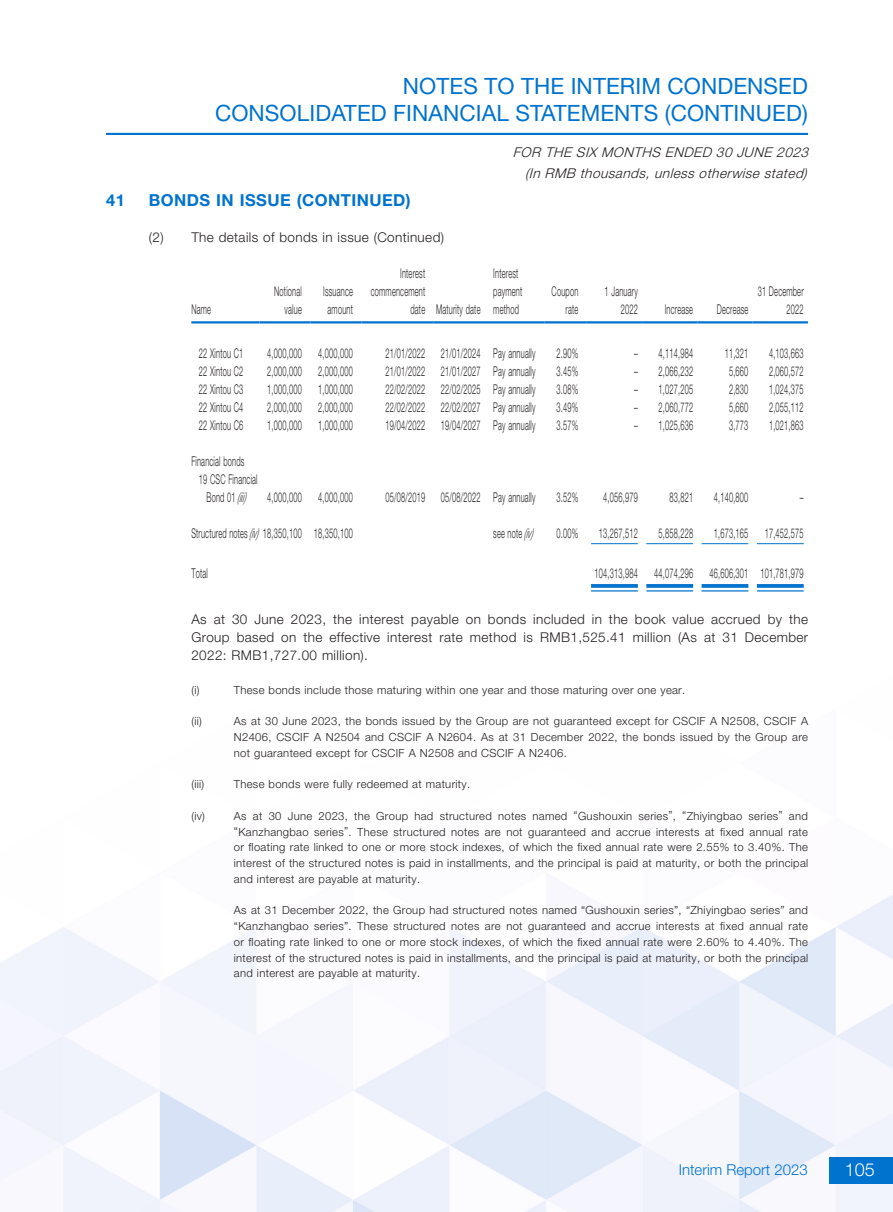
<style>
.page{position:relative;width:893px;height:1212px;background:#fff}
.page>*{position:absolute;margin:0;border:0;box-sizing:border-box;transform-origin:0 0}
.t1{font:22.5px/27px "Helvetica Neue LT Std";letter-spacing:.005em;color:#0073ce;text-align:right}
.t2{font:300 18px "Helvetica Neue LT Std";color:#fff}
.t3{font:700 16.5px "Helvetica Neue LT Std";letter-spacing:.03em;color:#0073ce}
.t4{font:300 15px "Helvetica Neue LT Std";color:#0073ce}
.t5{font:300 13.5px/18px "Helvetica Neue LT Std";letter-spacing:.03em;color:#231f20;text-align:right;scale:.55 1}
.t6{font:300 13.5px/18px "Helvetica Neue LT Std";letter-spacing:.03em;color:#231f20;text-align:justify}
.t7{font:italic 300 13.5px/21px "Helvetica Neue LT Std";color:#231f20;text-align:center}
.t8{font:300 11.25px/15.8px "Helvetica Neue LT Std";letter-spacing:.03em;color:#231f20;text-align:justify}
.s1{font-style:italic}
</style>
<div class="page">
<img style="left:0;top:132px;width:893px;height:1080px">
<div style="left:829px;top:1157px;width:64px;height:26px;background:#0073ce"></div>
<hr style="left:106px;top:133px;width:702px;height:2px;background:#0073ce">
<hr style="left:191px;top:321px;width:68px;height:2px;background:#0073ce">
<hr style="left:259px;top:321px;width:51px;height:2px;background:#0073ce">
<hr style="left:310px;top:321px;width:51px;height:2px;background:#0073ce">
<hr style="left:361px;top:321px;width:73px;height:2px;background:#0073ce">
<hr style="left:434px;top:321px;width:55px;height:2px;background:#0073ce">
<hr style="left:489px;top:321px;width:55px;height:2px;background:#0073ce">
<hr style="left:544px;top:321px;width:43px;height:2px;background:#0073ce">
<hr style="left:587px;top:321px;width:55px;height:2px;background:#0073ce">
<hr style="left:642px;top:321px;width:55px;height:2px;background:#0073ce">
<hr style="left:697px;top:321px;width:56px;height:2px;background:#0073ce">
<hr style="left:753px;top:321px;width:55px;height:2px;background:#0073ce">
<hr style="left:591px;top:543px;width:47px;height:1px;background:#0073ce">
<hr style="left:646px;top:543px;width:47px;height:1px;background:#0073ce">
<hr style="left:702px;top:543px;width:46px;height:1px;background:#0073ce">
<hr style="left:757px;top:543px;width:47px;height:1px;background:#0073ce">
<svg style="left:591px;top:584px;width:47px;height:4px"></svg>
<hr style="left:591px;top:590px;width:47px;height:1px;background:#0073ce">
<svg style="left:646px;top:584px;width:47px;height:4px"></svg>
<hr style="left:646px;top:590px;width:47px;height:1px;background:#0073ce">
<svg style="left:702px;top:584px;width:46px;height:4px"></svg>
<hr style="left:702px;top:590px;width:46px;height:1px;background:#0073ce">
<svg style="left:757px;top:584px;width:47px;height:4px"></svg>
<hr style="left:757px;top:590px;width:47px;height:1px;background:#0073ce">
<h1 class="t1" style="left:215px;top:72px;width:594px">NOTES TO THE INTERIM CONDENSED<br>CONSOLIDATED FINANCIAL STATEMENTS (CONTINUED)</h1>
<p class="t7" style="left:513px;top:141px;width:301px">FOR THE SIX MONTHS ENDED 30 JUNE 2023 (In RMB thousands,unless otherwise stated)</p>
<h3 class="t3" style="left:106px;top:190px;width:20px">41</h3>
<h3 class="t3" style="left:149px;top:190px;width:263px">BONDS IN ISSUE (CONTINUED)</h3>
<p class="t6" style="left:149px;top:228px;width:297px">(2) The details of bonds in issue (Continued)</p>
<p class="t5" style="left:191px;top:300px;width:37px">Name</p>
<p class="t5" style="left:274px;top:282px;width:52px">Notional value</p>
<p class="t5" style="left:323px;top:282px;width:56px;text-align:center">Issuance amount</p>
<p class="t5" style="left:400px;top:264px;width:47px">Interest</p>
<p class="t5" style="left:371px;top:282px;width:100px">commencement</p>
<p class="t5" style="left:410px;top:300px;width:129px">date Maturity date</p>
<p class="t5" style="left:493px;top:264px;width:54px;text-align:left">Interest payment method</p>
<p class="t5" style="left:552px;top:282px;width:50px">Coupon rate</p>
<p class="t5" style="left:605px;top:282px;width:62px">1 January<br>2022</p>
<p class="t5" style="left:665px;top:300px;width:53px">Increase</p>
<p class="t5" style="left:717px;top:300px;width:59px">Decrease</p>
<p class="t5" style="left:758px;top:282px;width:85px">31 December<br>2022</p>
<p class="t5" style="left:199px;top:344px;width:82px">22 Xintou C1</p>
<p class="t5" style="left:267px;top:344px;width:157px">4,000,000 4,000,000</p>
<p class="t5" style="left:385px;top:344px;width:275px">21/01/2022 21/01/2024 Pay annually</p>
<p class="t5" style="left:556px;top:344px;width:41px">2.90%</p>
<p class="t5" style="left:634px;top:344px;width:109px">– 4,114,984</p>
<p class="t5" style="left:725px;top:344px;width:45px">11,321</p>
<p class="t5" style="left:769px;top:344px;width:65px">4,103,663</p>
<p class="t5" style="left:199px;top:362px;width:82px">22 Xintou C2</p>
<p class="t5" style="left:267px;top:362px;width:157px">2,000,000 2,000,000</p>
<p class="t5" style="left:385px;top:362px;width:275px">21/01/2022 21/01/2027 Pay annually</p>
<p class="t5" style="left:556px;top:362px;width:41px">3.45%</p>
<p class="t5" style="left:634px;top:362px;width:109px">– 2,066,232</p>
<p class="t5" style="left:729px;top:362px;width:37px">5,660</p>
<p class="t5" style="left:769px;top:362px;width:65px">2,060,572</p>
<p class="t5" style="left:199px;top:380px;width:82px">22 Xintou C3</p>
<p class="t5" style="left:267px;top:380px;width:157px">1,000,000 1,000,000</p>
<p class="t5" style="left:385px;top:380px;width:275px">22/02/2022 22/02/2025 Pay annually</p>
<p class="t5" style="left:556px;top:380px;width:41px">3.08%</p>
<p class="t5" style="left:634px;top:380px;width:109px">– 1,027,205</p>
<p class="t5" style="left:729px;top:380px;width:37px">2,830</p>
<p class="t5" style="left:769px;top:380px;width:65px">1,024,375</p>
<p class="t5" style="left:199px;top:398px;width:82px">22 Xintou C4</p>
<p class="t5" style="left:267px;top:398px;width:157px">2,000,000 2,000,000</p>
<p class="t5" style="left:385px;top:398px;width:275px">22/02/2022 22/02/2027 Pay annually</p>
<p class="t5" style="left:556px;top:398px;width:41px">3.49%</p>
<p class="t5" style="left:634px;top:398px;width:109px">– 2,060,772</p>
<p class="t5" style="left:729px;top:398px;width:37px">5,660</p>
<p class="t5" style="left:769px;top:398px;width:65px">2,055,112</p>
<p class="t5" style="left:199px;top:416px;width:82px">22 Xintou C6</p>
<p class="t5" style="left:267px;top:416px;width:157px">1,000,000 1,000,000</p>
<p class="t5" style="left:385px;top:416px;width:275px">19/04/2022 19/04/2027 Pay annually</p>
<p class="t5" style="left:556px;top:416px;width:41px">3.57%</p>
<p class="t5" style="left:634px;top:416px;width:109px">– 1,025,636</p>
<p class="t5" style="left:729px;top:416px;width:37px">3,773</p>
<p class="t5" style="left:769px;top:416px;width:65px">1,021,863</p>
<p class="t5" style="left:191px;top:452px;width:98px">Financial bonds</p>
<p class="t5" style="left:199px;top:470px;width:108px">19 CSC Financial</p>
<p class="t5" style="left:207px;top:488px;width:76px">B o n d 0 1 <span class="s1">(iii)</span></p>
<p class="t5" style="left:267px;top:488px;width:157px">4,000,000 4,000,000</p>
<p class="t5" style="left:385px;top:488px;width:275px">05/08/2019 05/08/2022 Pay annually</p>
<p class="t5" style="left:556px;top:488px;width:41px">3.52%</p>
<p class="t5" style="left:603px;top:488px;width:65px">4,056,979</p>
<p class="t5" style="left:669px;top:488px;width:45px">83,821</p>
<p class="t5" style="left:714px;top:488px;width:65px">4,140,800</p>
<p class="t5" style="left:800px;top:488px;width:8px">–</p>
<p class="t5" style="left:191px;top:524px;width:295px">Structured notes <span class="s1">(iv)</span> 18,350,100 18,350,100</p>
<p class="t5" style="left:493px;top:524px;width:77px">see note <span class="s1">(iv)</span></p>
<p class="t5" style="left:556px;top:524px;width:41px">0.00%</p>
<p class="t5" style="left:599px;top:524px;width:72px">13,267,512</p>
<p class="t5" style="left:658px;top:524px;width:65px">5,858,228</p>
<p class="t5" style="left:714px;top:524px;width:165px">1,673,165 17,452,575</p>
<p class="t5" style="left:191px;top:564px;width:32px">Total</p>
<p class="t5" style="left:594px;top:564px;width:382px">104,313,984 44,074,296 46,606,301 101,781,979</p>
<p class="t6" style="left:191px;top:610px;width:618px">As at 30 June 2023, the interest payable on bonds included in the book value accrued by the Group based on the effective interest rate method is RMB1,525.41 million (As at 31 December 2022: RMB1,727.00 million).</p>
<p class="t8" style="left:191px;top:682px;width:10px">(i)</p>
<p class="t8" style="left:234px;top:682px;width:453px">These bonds include those maturing within one year and those maturing over one year.</p>
<p class="t8" style="left:191px;top:713px;width:12px">(ii)</p>
<p class="t8" style="left:234px;top:713px;width:576px">As at 30 June 2023, the bonds issued by the Group are not guaranteed except for CSCIF A N2508, CSCIF A N2406, CSCIF A N2504 and CSCIF A N2604. As at 31 December 2022, the bonds issued by the Group are not guaranteed except for CSCIF A N2508 and CSCIF A N2406.</p>
<p class="t8" style="left:191px;top:776px;width:14px">(iii)</p>
<p class="t8" style="left:234px;top:776px;width:238px">These bonds were fully redeemed at maturity.</p>
<p class="t8" style="left:191px;top:808px;width:15px">(iv)</p>
<p class="t8" style="left:234px;top:808px;width:576px">As at 30 June 2023, the Group had structured notes named “Gushouxin series”, “Zhiyingbao series” and “Kanzhangbao series”. These structured notes are not guaranteed and accrue interests at fixed annual rate or floating rate linked to one or more stock indexes, of which the fixed annual rate were 2.55% to 3.40%. The interest of the structured notes is paid in installments, and the principal is paid at maturity, or both the principal and interest are payable at maturity.</p>
<p class="t8" style="left:234px;top:902px;width:576px">As at 31 December 2022, the Group had structured notes named “Gushouxin series”, “Zhiyingbao series” and “Kanzhangbao series”. These structured notes are not guaranteed and accrue interests at fixed annual rate or floating rate linked to one or more stock indexes, of which the fixed annual rate were 2.60% to 4.40%. The interest of the structured notes is paid in installments, and the principal is paid at maturity, or both the principal and interest are payable at maturity.</p>
<h3 class="t4" style="left:679px;top:1160px;width:131px">Interim Report 2023</h3>
<h2 class="t2" style="left:845px;top:1159px;width:32px">105</h2>
</div>
